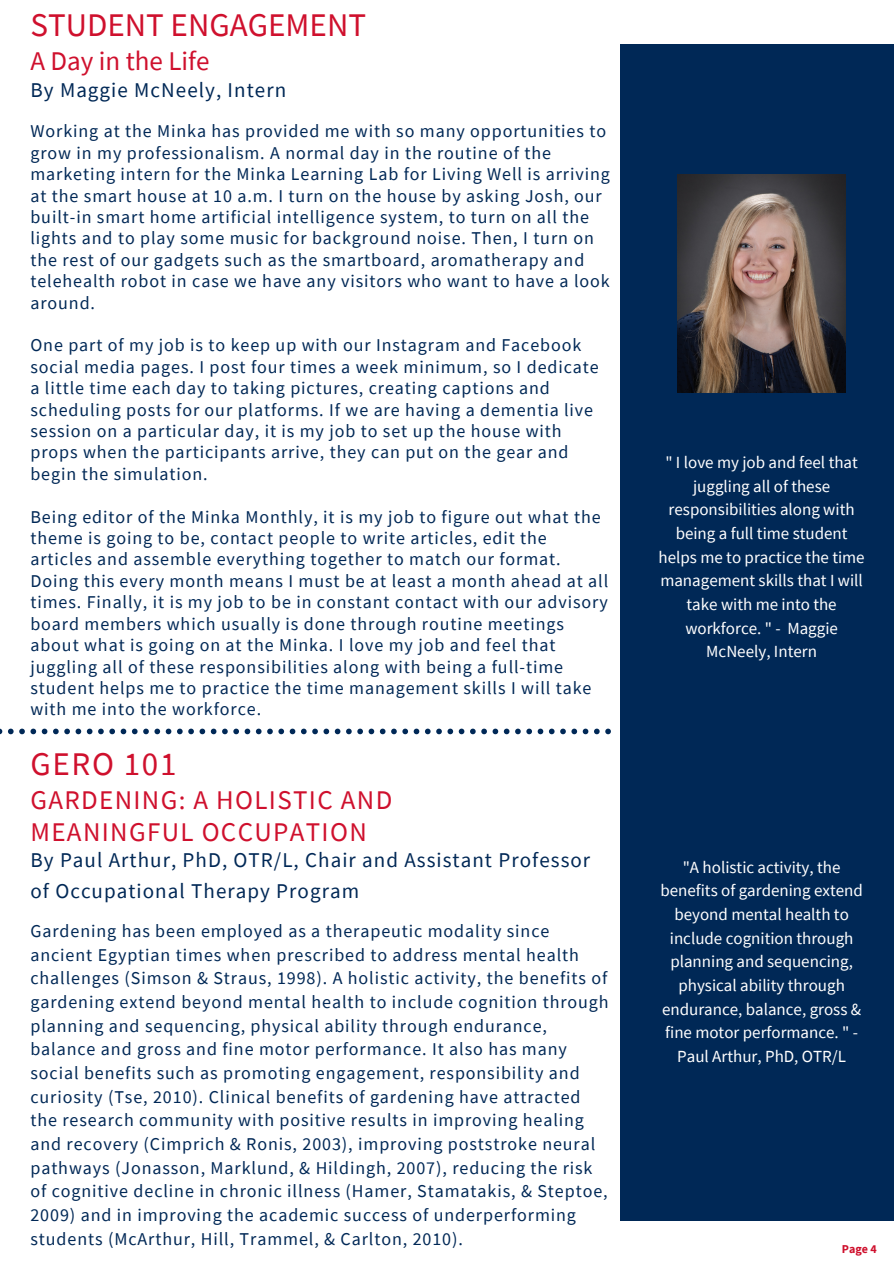
<style>
.page{position:relative;width:894px;height:1264px;background:#fff}
.page>*{position:absolute;margin:0;border:0;box-sizing:border-box;transform-origin:0 0}
.t1{font:33px "Source Sans Pro";color:#cf102d}
.t2{font:27px/32.7px "Source Sans Pro";letter-spacing:.05em;color:#cf102d}
.t3{font:27px "Source Sans Pro";color:#cf102d}
.t4{font:21px/30.5px "Source Sans Pro";letter-spacing:.05em;color:#002856}
.t5{font:18px/21.5px "Source Sans Pro";letter-spacing:.05em;color:#002856}
.t6{font:16.95px/23.7px "Source Sans Pro";color:#fff;text-align:center}
.t7{font:700 12px "Source Sans Pro";color:#cf102d}
</style>
<div class="page">
<div style="left:620px;top:44px;width:273px;height:1176px;background:#002856"></div>
<svg style="left:0;top:728px;width:610px;height:6px"></svg>
<img style="left:677px;top:175px;width:168px;height:217px">
<p class="t1" style="left:30px;top:4px;width:337px">STUDENT ENGAGEMENT</p>
<p class="t3" style="left:30px;top:43px;width:180px">A Day in the Life</p>
<p class="t4" style="left:30px;top:74px;width:257px">By Maggie McNeely, Intern</p>
<p class="t5" style="left:30px;top:120px;width:580px">Working at the Minka has provided me with so many opportunities to grow in my professionalism. A normal day in the routine of the marketing intern for the Minka Learning Lab for Living Well is arriving at the smart house at 10 a.m. I turn on the house by asking Josh, our built-in smart home artificial intelligence system, to turn on all the lights and to play some music for background noise. Then, I turn on the rest of our gadgets such as the smartboard, aromatherapy and telehealth robot in case we have any visitors who want to have a look around.</p>
<p class="t5" style="left:30px;top:334px;width:569px">One part of my job is to keep up with our Instagram and Facebook social media pages. I post four times a week minimum, so I dedicate a little time each day to taking pictures, creating captions and scheduling posts for our platforms. If we are having a dementia live session on a particular day, it is my job to set up the house with props when the participants arrive, they can put on the gear and begin the simulation.</p>
<p class="t5" style="left:30px;top:505px;width:579px">Being editor of the Minka Monthly, it is my job to figure out what the theme is going to be, contact people to write articles, edit the articles and assemble everything together to match our format.<br>Doing this every month means I must be at least a month ahead at all times. Finally, it is my job to be in constant contact with our advisory board members which usually is done through routine meetings about what is going on at the Minka. I love my job and feel that juggling all of these responsibilities along with being a full-time student helps me to practice the time management skills I will take with me into the workforce.</p>
<p class="t1" style="left:30px;top:742px;width:147px">GERO 101</p>
<p class="t2" style="left:30px;top:782px;width:363px">GARDENING: A HOLISTIC AND<br>MEANINGFUL OCCUPATION</p>
<p class="t4" style="left:30px;top:844px;width:561px">By Paul Arthur, PhD, OTR/L, Chair and Assistant Professor of Occupational Therapy Program</p>
<p class="t5" style="left:30px;top:918px;width:579px;line-height:23.7px">Gardening has been employed as a therapeutic modality since ancient Egyptian times when prescribed to address mental health challenges (Simson &amp; Straus, 1998). A holistic activity, the benefits of gardening extend beyond mental health to include cognition through planning and sequencing, physical ability through endurance, balance and gross and fine motor performance. It also has many social benefits such as promoting engagement, responsibility and curiosity (Tse, 2010). Clinical benefits of gardening have attracted the research community with positive results in improving healing and recovery (Cimprich &amp; Ronis, 2003), improving poststroke neural pathways (Jonasson, Marklund, &amp; Hildingh, 2007), reducing the risk of cognitive decline in chronic illness (Hamer, Stamatakis, &amp; Steptoe, 2009) and in improving the academic success of underperforming students (McArthur, Hill, Trammel, &amp; Carlton, 2010).</p>
<p class="t6" style="left:658px;top:450px;width:208px">" I love my job and feel that juggling all of these responsibilities along with being a full time student helps me to practice the time management skills that I will take with me into the workforce. " - Maggie<br>McNeely, Intern</p>
<p class="t6" style="left:660px;top:854px;width:204px">"A holistic activity, the benefits of gardening extend beyond mental health to include cognition through planning and sequencing, physical ability through endurance, balance, gross &amp; fine motor performance. " -<br>Paul Arthur, PhD, OTR/L</p>
<p class="t7" style="left:841px;top:1241px;width:36px">Page 4</p>
</div>
